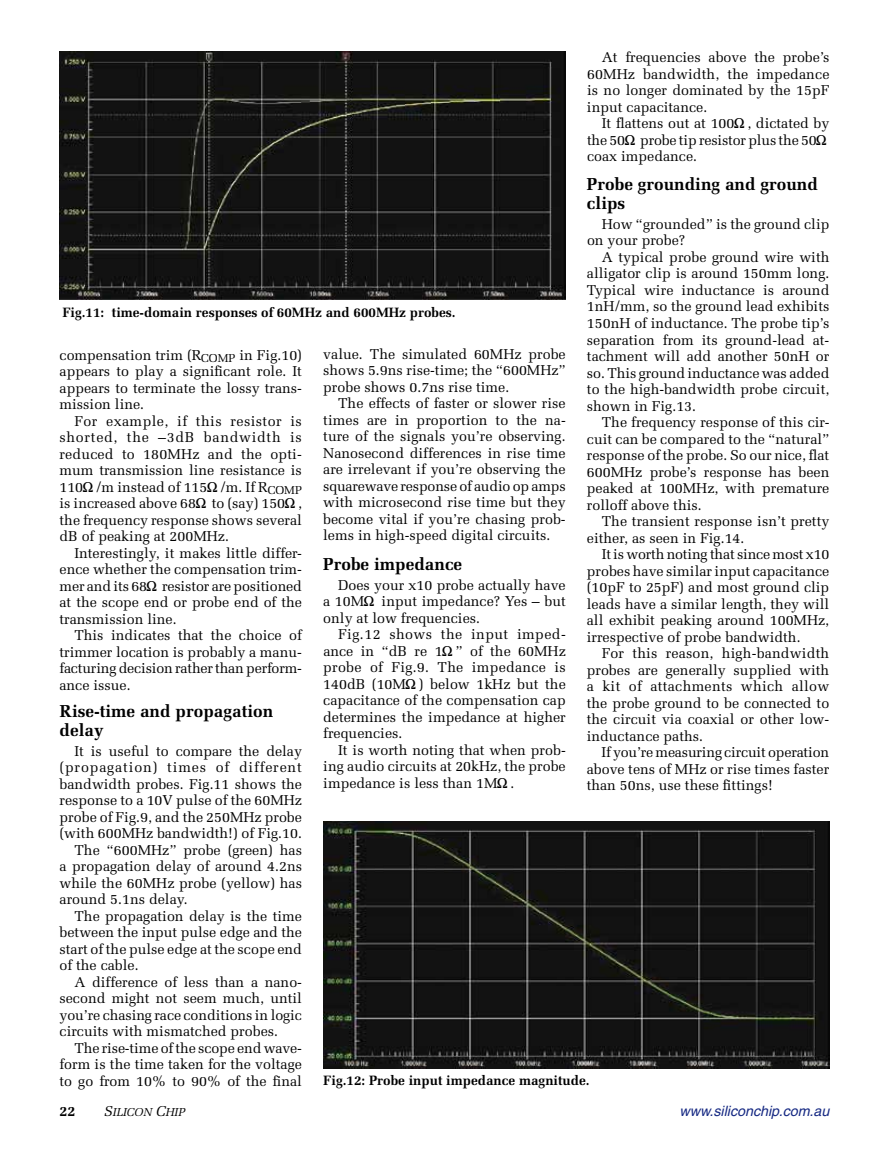
<style>
.page{position:relative;width:872px;height:1170px;background:#fff}
.page>*{position:absolute;margin:0;border:0;box-sizing:border-box;transform-origin:0 0}
.t1{font:700 17.25px/19.5px "Melior";color:#000}
.t2{font:14.25px/16.5px "Melior";color:#000;text-align:justify}
.t3{font:14.25px "Melior";letter-spacing:.06em;color:#000}
.t4{font:italic 14.25px "Helvetica";color:#162983}
.t5{font:700 14.25px "Melior";color:#000}
.t6{font:700 13.5px "Melior";color:#000}
.t7{font:11.4px "Melior Italic SC800";color:#000}
.s1{font-family:"Melior";font-style:italic;font-size:14.25px}
</style>
<div class="page">
<img style="left:323px;top:821px;width:506px;height:246px">
<img style="left:60px;top:51px;width:506px;height:248px">
<p class="t2" style="left:587px;top:49px;width:244px;text-indent:15px">At frequencies above the probe’s 60MHz bandwidth, the impedance is no longer dominated by the 15pF input capacitance.</p>
<p class="t2" style="left:587px;top:115px;width:244px;text-align:left;text-indent:15px">It flattens out at 100 , dictated by the 50 probe tip resistor plus the 50 coax impedance.</p>
<p class="t1" style="left:587px;top:174px;width:232px">Probe grounding and ground clips</p>
<p class="t2" style="left:587px;top:216px;width:244px;text-indent:15px">How “grounded” is the ground clip on your probe?</p>
<p class="t2" style="left:587px;top:249px;width:244px;text-indent:15px">A typical probe ground wire with alligator clip is around 150mm long.<br>Typical wire inductance is around 1nH/mm, so the ground lead exhibits 150nH of inductance. The probe tip’s separation from its ground-lead at&shy;tachment will add another 50nH or so. This ground inductance was added to the high-bandwidth probe circuit, shown in Fig.13.</p>
<p class="t2" style="left:587px;top:414px;width:244px;text-indent:15px">The frequency response of this cir&shy;cuit can be compared to the “natural” response of the probe. So our nice, flat 600MHz probe’s response has been peaked at 100MHz, with premature rolloff above this.</p>
<p class="t2" style="left:587px;top:513px;width:244px;text-indent:15px">The transient response isn’t pretty either, as seen in Fig.14.</p>
<p class="t2" style="left:587px;top:546px;width:244px;text-indent:15px">It is worth noting that since most x10 probes have similar input capacitance (10pF to 25pF) and most ground clip leads have a similar length, they will all exhibit peaking around 100MHz, irrespective of probe bandwidth.</p>
<p class="t2" style="left:587px;top:645px;width:244px;text-indent:15px">For this reason, high-bandwidth probes are generally supplied with a kit of attachments which allow the probe ground to be connected to the circuit via coaxial or other low&shy;inductance paths.</p>
<p class="t2" style="left:586px;top:744px;width:244px;text-indent:15px">If you’re measuring circuit operation above tens of MHz or rise times faster than 50ns, use these fittings!</p>
<p class="t6" style="left:62px;top:303px;width:395px">Fig.11: time-domain responses of 60MHz and 600MHz probes.</p>
<p class="t2" style="left:323px;top:345px;width:244px">value. The simulated 60MHz probe shows 5.9ns rise-time; the “600MHz” probe shows 0.7ns rise time.</p>
<p class="t2" style="left:323px;top:395px;width:244px;text-indent:15px">The effects of faster or slower rise times are in proportion to the na&shy;ture of the signals you’re observing.<br>Nanosecond differences in rise time are irrelevant if you’re observing the squarewave response of audio op amps with microsecond rise time but they become vital if you’re chasing prob&shy;lems in high-speed digital circuits.</p>
<p class="t1" style="left:323px;top:554px;width:140px">Probe impedance</p>
<p class="t2" style="left:323px;top:576px;width:244px;text-indent:15px">Does your x10 probe actually have a 10M input impedance? Yes – but only at low frequencies.</p>
<p class="t2" style="left:323px;top:626px;width:244px;text-indent:15px">Fig.12 shows the input imped&shy;ance in “dB re 1 ” of the 60MHz probe of Fig.9. The impedance is 140dB (10M ) below 1kHz but the capacitance of the compensation cap determines the impedance at higher frequencies.</p>
<p class="t2" style="left:323px;top:741px;width:244px;text-indent:15px">It is worth noting that when prob&shy;ing audio circuits at 20kHz, the probe impedance is less than 1M .</p>
<p class="t2" style="left:60px;top:346px;width:244px">compensation trim (R<sub>COMP</sub> in Fig.10) appears to play a significant role. It appears to terminate the lossy trans&shy;mission line.</p>
<p class="t2" style="left:59px;top:412px;width:244px;text-indent:15px">For example, if this resistor is shorted, the –3dB bandwidth is reduced to 180MHz and the opti&shy;mum transmission line resistance is 110 /m instead of 115 /m. If R<sub>COMP </sub>is increased above 68 to (say) 150 , the frequency response shows several dB of peaking at 200MHz.</p>
<p class="t2" style="left:59px;top:544px;width:244px;text-indent:15px">Interestingly, it makes little differ&shy;ence whether the compensation trim&shy;mer and its 68 resistor are positioned at the scope end or probe end of the transmission line.</p>
<p class="t2" style="left:59px;top:627px;width:244px;text-indent:15px">This indicates that the choice of trimmer location is probably a manu&shy;facturing decision rather than perform&shy;ance issue.</p>
<p class="t1" style="left:60px;top:700px;width:215px">Rise-time and propagation delay</p>
<p class="t2" style="left:74px;top:742px;width:229px">It is useful to compare the delay</p>
<p class="t3" style="left:59px;top:758px;width:244px">(propagation) times of different</p>
<p class="t2" style="left:60px;top:775px;width:244px">bandwidth probes. Fig.11 shows the</p>
<p class="t2" style="left:60px;top:792px;width:244px">response to a 10V pulse of the 60MHz</p>
<p class="t2" style="left:60px;top:808px;width:244px">probe of Fig.9, and the 250MHz probe</p>
<p class="t2" style="left:60px;top:825px;width:244px">(with 600MHz bandwidth!) of Fig.10.</p>
<p class="t2" style="left:74px;top:841px;width:229px">The “600MHz” probe (green) has</p>
<p class="t2" style="left:60px;top:858px;width:244px">a propagation delay of around 4.2ns</p>
<p class="t2" style="left:60px;top:874px;width:244px">while the 60MHz probe (yellow) has</p>
<p class="t2" style="left:60px;top:891px;width:130px">around 5.1ns delay.</p>
<p class="t2" style="left:74px;top:907px;width:229px">The propagation delay is the time</p>
<p class="t2" style="left:60px;top:924px;width:244px">between the input pulse edge and the</p>
<p class="t2" style="left:60px;top:940px;width:244px">start of the pulse edge at the scope end</p>
<p class="t2" style="left:60px;top:957px;width:81px">of the cable.</p>
<p class="t2" style="left:74px;top:973px;width:229px">A difference of less than a nano-</p>
<p class="t2" style="left:60px;top:990px;width:244px">second might not seem much, until</p>
<p class="t2" style="left:60px;top:1006px;width:244px">you’re chasing race conditions in logic</p>
<p class="t2" style="left:60px;top:1023px;width:220px">circuits with mismatched probes.</p>
<p class="t2" style="left:74px;top:1039px;width:229px">The rise-time of the scope end wave-</p>
<p class="t2" style="left:60px;top:1056px;width:244px">form is the time taken for the voltage</p>
<p class="t2" style="left:60px;top:1072px;width:244px">to go from 10% to 90% of the final</p>
<p class="t6" style="left:323px;top:1072px;width:268px">Fig.12: Probe input impedance magnitude.</p>
<p class="t5" style="left:60px;top:1101px;width:17px">22</p>
<p class="t7" style="left:104px;top:1104px;width:83px"><span class="s1">S</span>ILICON <span class="s1">C</span>HIP</p>
<p class="t4" style="left:679px;top:1102px;width:151px">www.siliconchip.com.au</p>
</div>
